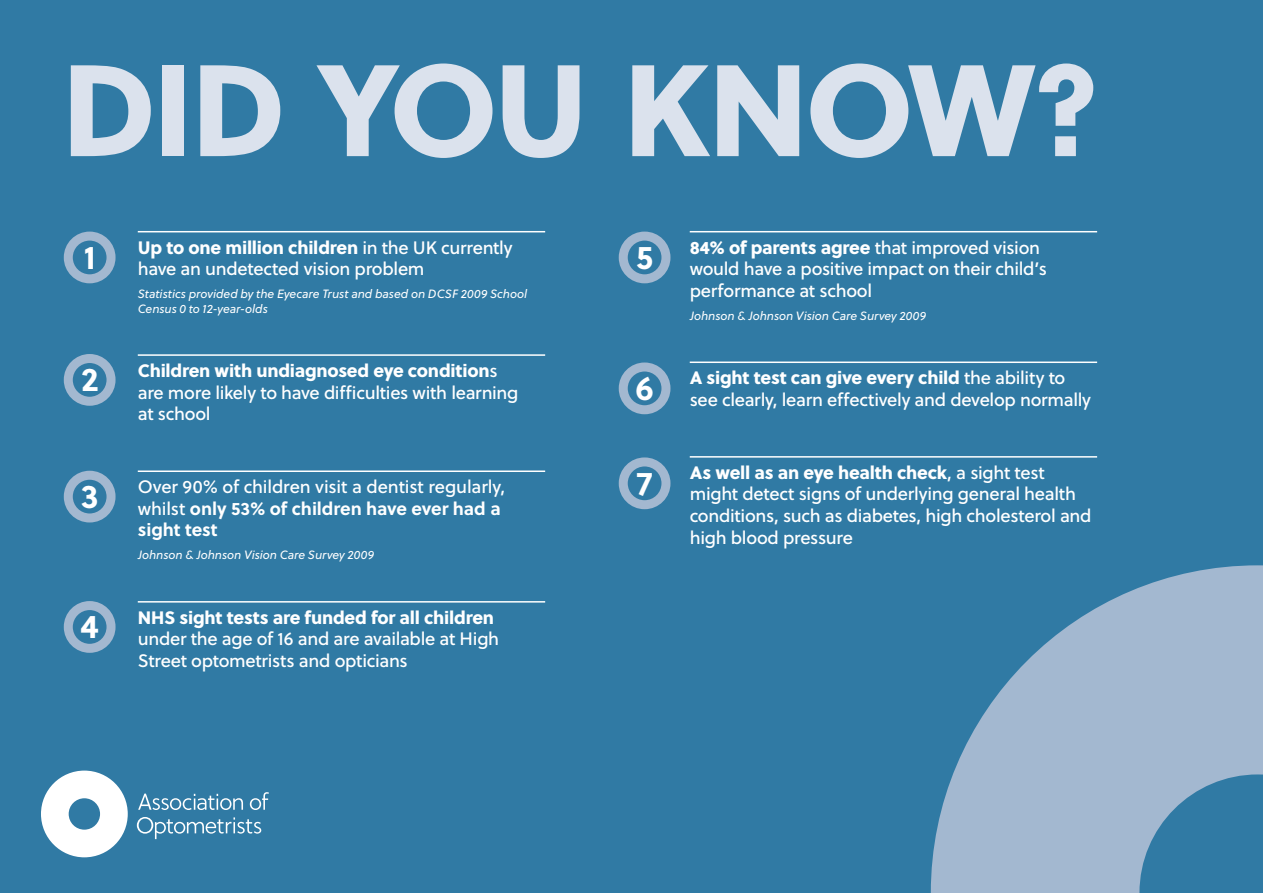
<style>
.page{position:relative;width:1263px;height:893px;background:#307aa4}
.page>*{position:absolute;margin:0;border:0;box-sizing:border-box;transform-origin:0 0}
.t1{font:700 152.55px "Soleil";letter-spacing:-.04em;color:#dbe2ed}
.t2{font:700 33px "Soleil";color:#fff}
.t3{font:18px/21.6px "Soleil";letter-spacing:-.015em;color:#fff}
.t4{font:800 18px "Soleil";letter-spacing:-.01em;color:#fff}
.t5{font:italic 12px/14.4px "Soleil";letter-spacing:-.005em;color:#fff}
.s1{font-weight:800}
.s2{font-weight:700}
</style>
<div class="page">
<svg style="left:931px;top:565px;width:332px;height:328px;fill:#a3b8d0"></svg>
<div style="left:64px;top:232px;width:52px;height:51px;border:9px solid #a3b8d0;border-radius:50%"></div>
<div style="left:64px;top:354px;width:52px;height:52px;border:9px solid #a3b8d0;border-radius:50%"></div>
<div style="left:64px;top:471px;width:52px;height:51px;border:9px solid #a3b8d0;border-radius:50%"></div>
<div style="left:64px;top:601px;width:52px;height:52px;border:9px solid #a3b8d0;border-radius:50%"></div>
<div style="left:619px;top:232px;width:51px;height:51px;border:9px solid #a3b8d0;border-radius:50%"></div>
<div style="left:619px;top:362px;width:51px;height:52px;border:9px solid #a3b8d0;border-radius:50%"></div>
<div style="left:619px;top:457px;width:51px;height:52px;border:9px solid #a3b8d0;border-radius:50%"></div>
<svg style="left:138px;top:794px;width:105px;height:16px"></svg>
<svg style="left:250px;top:792px;width:19px;height:18px"></svg>
<svg style="left:137px;top:817px;width:124px;height:22px"></svg>
<svg style="left:41px;top:771px;width:87px;height:86px"></svg>
<hr style="left:138px;top:231px;width:407px;height:1px;background:#fff">
<hr style="left:138px;top:354px;width:407px;height:2px;background:#fff">
<hr style="left:138px;top:470px;width:407px;height:2px;background:#fff">
<hr style="left:138px;top:601px;width:407px;height:2px;background:#fff">
<hr style="left:690px;top:231px;width:407px;height:1px;background:#fff">
<hr style="left:690px;top:362px;width:407px;height:1px;background:#fff">
<hr style="left:690px;top:456px;width:407px;height:2px;background:#fff">
<h1 class="t1" style="left:60px;top:-16px;width:1044px">DID YOU KNOW?</h1>
<h2 class="t2" style="left:84px;top:231px;width:13px">1</h2>
<h2 class="t2" style="left:81px;top:354px;width:19px">2</h2>
<h2 class="t2" style="left:81px;top:471px;width:19px">3</h2>
<h2 class="t2" style="left:81px;top:601px;width:20px">4</h2>
<p class="t3" style="left:138px;top:236px;width:376px"><span class="s1">Up to one million children</span> in the UK currently have an undetected vision problem</p>
<p class="t5" style="left:138px;top:287px;width:391px">Statistics provided by the Eyecare Trust and based on DCSF 2009 School<br>Census 0 to 12-year-olds</p>
<p class="t3" style="left:138px;top:359px;width:382px"><span class="s1">Children with undiagnosed eye condition</span>s are more likely to have difficulties with learning at school</p>
<p class="t3" style="left:138px;top:475px;width:369px">Over 90% of children visit a dentist regularly, whilst <span class="s2">only 53% of children have ever had a sight test</span></p>
<p class="t5" style="left:138px;top:548px;width:238px">Johnson &amp; Johnson Vision Care Survey 2009</p>
<p class="t4" style="left:138px;top:603px;width:358px">NHS sight tests are funded for all children</p>
<p class="t3" style="left:138px;top:628px;width:363px">under the age of 16 and are available at High<br>Street optometrists and opticians</p>
<h2 class="t2" style="left:636px;top:231px;width:19px">5</h2>
<h2 class="t2" style="left:635px;top:362px;width:20px">6</h2>
<h2 class="t2" style="left:637px;top:457px;width:17px">7</h2>
<p class="t3" style="left:690px;top:236px;width:359px"><span class="s1">84% of parents agree</span> that improved vision would have a positive impact on their child’s performance at school</p>
<p class="t5" style="left:690px;top:308px;width:238px">Johnson &amp; Johnson Vision Care Survey 2009</p>
<p class="t3" style="left:690px;top:366px;width:403px"><span class="s1">A sight test can give every child</span> the ability to see clearly, learn effectively and develop normally</p>
<p class="t3" style="left:690px;top:461px;width:403px"><span class="s1">As well as an eye health check</span>, a sight test might detect signs of underlying general health conditions, such as diabetes, high cholesterol and high blood pressure</p>
</div>
